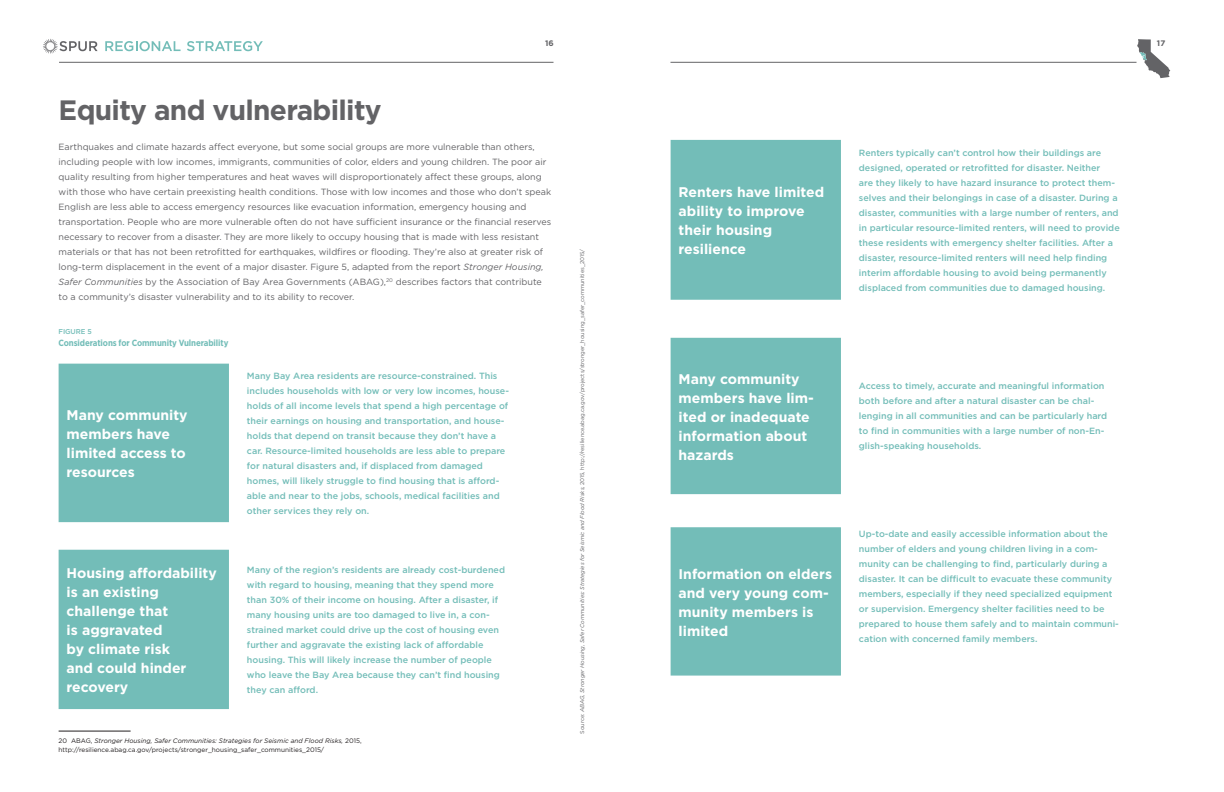
<style>
.page{position:relative;width:1224px;height:792px;background:#fff}
.page>*{position:absolute;margin:0;border:0;box-sizing:border-box;transform-origin:0 0}
.t1{font:700 28px "Gotham";letter-spacing:-.025em;color:#636366}
.t2{font:700 14px/19px "Gotham";color:#fff}
.t3{font:500 9px/15px "Gotham";color:#73bdb8}
.t4{font:9px/15px "Gotham";color:#636366}
.t5{font:700 9px "Gotham Narrow";letter-spacing:-.01em;color:#73bdb8}
.t6{font:700 8px "Gotham";color:#636366}
.t7{font:500 7px "Gotham";letter-spacing:-.01em;color:#73bdb8}
.t8{font:6.5px/8.5px "Gotham";color:#231f20}
.t9{font:5.5px "Gotham";letter-spacing:-.01em;color:#636366}
.s1{font-style:italic}
</style>
<div class="page">
<svg style="left:43px;top:39px;width:55px;height:15px"></svg>
<svg style="left:105px;top:41px;width:76px;height:10px"></svg>
<svg style="left:187px;top:41px;width:76px;height:10px"></svg>
<svg style="left:1137px;top:39px;width:33px;height:39px"></svg>
<hr style="left:59px;top:62px;width:494px;height:1px;background:#636366">
<hr style="left:670px;top:62px;width:467px;height:1px;background:#636366">
<svg style="left:671px;top:140px;width:170px;height:536px;background:#85c5c1"></svg>
<svg style="left:59px;top:364px;width:170px;height:345px;background:#7ec2bd"></svg>
<hr style="left:59px;top:731px;width:72px;height:1px;background:#231f20">
<p class="t6" style="left:545px;top:39px;width:10px">16</p>
<p class="t6" style="left:1157px;top:39px;width:10px">17</p>
<h1 class="t1" style="left:59px;top:94px;width:325px">Equity and vulnerability</h1>
<p class="t4" style="left:59px;top:139px;width:494px">Earthquakes and climate hazards affect everyone, but some social groups are more vulnerable than others, including people with low incomes, immigrants, communities of color, elders and young children. The poor air quality resulting from higher temperatures and heat waves will disproportionately affect these groups, along with those who have certain preexisting health conditions. Those with low incomes and those who don’t speak English are less able to access emergency resources like evacuation information, emergency housing and transportation. People who are more vulnerable often do not have sufficient insurance or the financial reserves necessary to recover from a disaster. They are more likely to occupy housing that is made with less resistant materials or that has not been retrofitted for earthquakes, wildfires or flooding. They’re also at greater risk of long-term displacement in the event of a major disaster. Figure 5, adapted from the report <span class="s1">Stronger Housing, Safer Communities</span> by the Association of Bay Area Governments (ABAG),<sup>20</sup> describes factors that contribute to a community’s disaster vulnerability and to its ability to recover.</p>
<p class="t7" style="left:58px;top:328px;width:35px">FIGURE 5</p>
<p class="t5" style="left:58px;top:337px;width:171px">Considerations for Community Vulnerability</p>
<h2 class="t2" style="left:67px;top:405px;width:123px">Many community members have limited access to resources</h2>
<p class="t3" style="left:247px;top:368px;width:264px">Many Bay Area residents are resource-constrained. This includes households with low or very low incomes, house&shy;holds of all income levels that spend a high percentage of their earnings on housing and transportation, and house&shy;holds that depend on transit because they don’t have a car. Resource-limited households are less able to prepare for natural disasters and, if displaced from damaged homes, will likely struggle to find housing that is afford&shy;able and near to the jobs, schools, medical facilities and other services they rely on.</p>
<h2 class="t2" style="left:67px;top:563px;width:152px">Housing affordability is an existing challenge that<br>is aggravated<br>by climate risk<br>and could hinder recovery</h2>
<p class="t3" style="left:247px;top:562px;width:260px">Many of the region’s residents are already cost-burdened with regard to housing, meaning that they spend more than 30% of their income on housing. After a disaster, if many housing units are too damaged to live in, a con&shy;strained market could drive up the cost of housing even further and aggravate the existing lack of affordable housing. This will likely increase the number of people who leave the Bay Area because they can’t find housing they can afford.</p>
<p class="t8" style="left:59px;top:737px;width:305px">20 ABAG, <span class="s1">Stronger Housing, Safer Communities: Strategies for Seismic and Flood Risks,</span> 2015, http://resilience.abag.ca.gov/projects/stronger_housing_safer_communities_2015/</p>
<p class="t9" style="left:579px;top:734px;width:486px;rotate:-90deg">Source: <span class="s1">ABAG, Stronger Housing, Safer Communities: Strategies for Seismic and Flood Risks,</span> 2015, http://resilience.abag.ca.gov/projects/stronger_housing_safer_communities_2015/</p>
<h2 class="t2" style="left:679px;top:182px;width:147px">Renters have limited ability to improve their housing resilience</h2>
<p class="t3" style="left:859px;top:145px;width:262px">Renters typically can’t control how their buildings are designed, operated or retrofitted for disaster. Neither<br>are they likely to have hazard insurance to protect them&shy;selves and their belongings in case of a disaster. During a disaster, communities with a large number of renters, and in particular resource-limited renters, will need to provide these residents with emergency shelter facilities. After a disaster, resource-limited renters will need help finding interim affordable housing to avoid being permanently displaced from communities due to damaged housing.</p>
<h2 class="t2" style="left:679px;top:369px;width:137px">Many community members have lim&shy;ited or inadequate information about hazards</h2>
<p class="t3" style="left:859px;top:378px;width:250px">Access to timely, accurate and meaningful information both before and after a natural disaster can be chal&shy;lenging in all communities and can be particularly hard to find in communities with a large number of non-En&shy;glish-speaking households.</p>
<h2 class="t2" style="left:679px;top:564px;width:155px">Information on elders and very young com&shy;munity members is limited</h2>
<p class="t3" style="left:859px;top:526px;width:262px">Up-to-date and easily accessible information about the number of elders and young children living in a com&shy;munity can be challenging to find, particularly during a disaster. It can be difficult to evacuate these community members, especially if they need specialized equipment or supervision. Emergency shelter facilities need to be prepared to house them safely and to maintain communi&shy;cation with concerned family members.</p>
</div>
